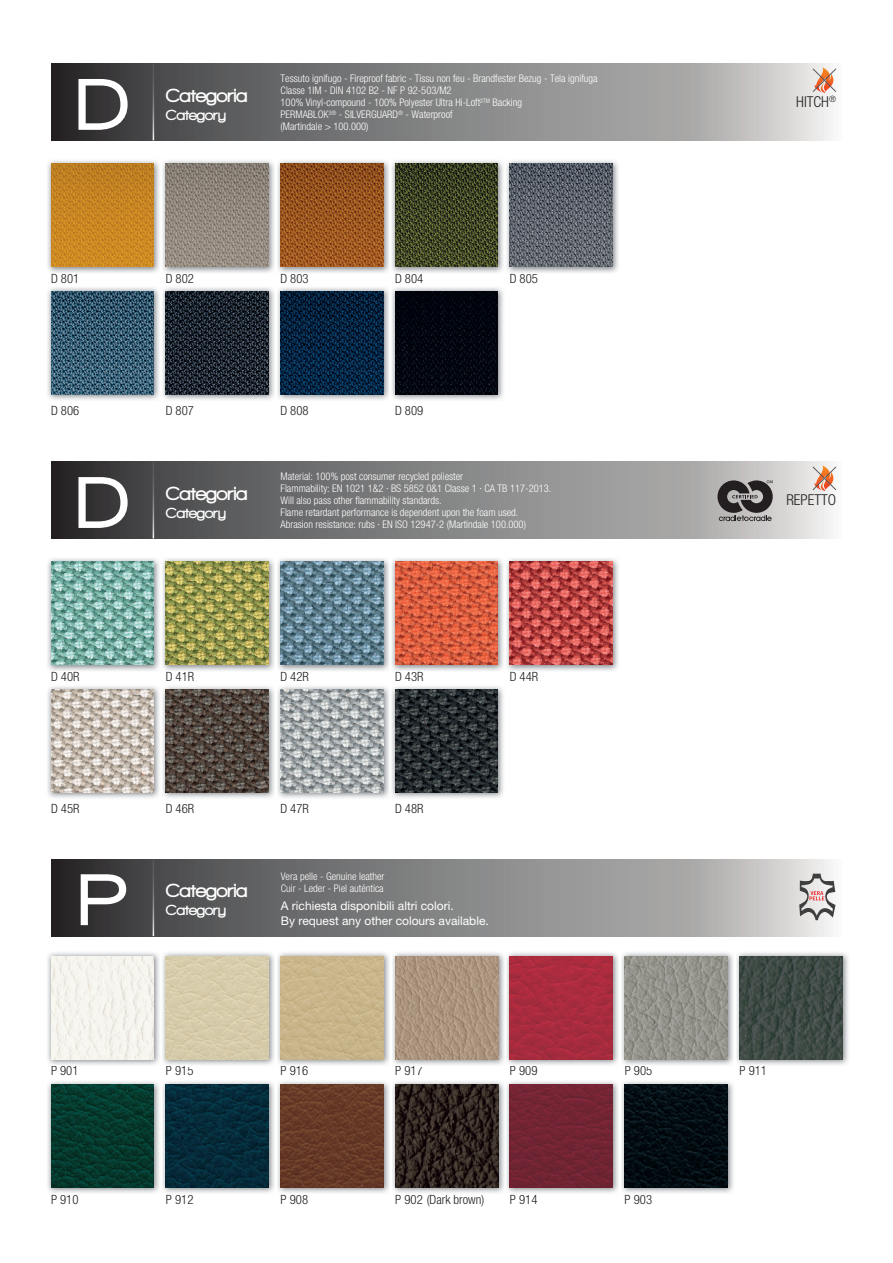
<style>
.page{position:relative;width:893px;height:1263px;background:#fff}
.page>*{position:absolute;margin:0;border:0;box-sizing:border-box;transform-origin:0 0}
.t1{font:900 75px "Walkway";color:#fff}
.t2{font:900 19.5px "Walkway";color:#fff}
.t3{font:900 15px "Walkway";color:#fff}
.t4{font:300 condensed 15px "Helvetica Neue";color:#231f20}
.t5{font:300 condensed 12.75px "Helvetica Neue";color:#231f20}
.t6{font:12px/14.4px "Helvetica Neue";color:#fff}
.t7{font:300 condensed 10.5px/12px "Helvetica Neue";color:#fff}
</style>
<div class="page">
<svg style="left:51px;top:462px;width:782px;height:76px;background:#7f7f7f"></svg>
<hr style="left:153px;top:462px;width:1px;height:76px;background:#fff">
<svg style="left:51px;top:64px;width:782px;height:76px;background:#828182"></svg>
<hr style="left:153px;top:64px;width:1px;height:76px;background:#fff">
<svg style="left:811px;top:465px;width:26px;height:26px"></svg>
<svg style="left:811px;top:67px;width:26px;height:26px"></svg>
<svg style="left:51px;top:859px;width:785px;height:77px;background:#807f80"></svg>
<hr style="left:153px;top:859px;width:1px;height:77px;background:#fff">
<img style="left:47px;top:1081px;width:687px;height:112px">
<img style="left:166px;top:1084px;width:103px;height:103px">
<img style="left:47px;top:952px;width:802px;height:113px">
<img style="left:281px;top:956px;width:102px;height:103px">
<img style="left:276px;top:952px;width:1px;height:113px">
<img style="left:166px;top:956px;width:103px;height:103px">
<img style="left:276px;top:1081px;width:1px;height:112px">
<img style="left:281px;top:1084px;width:102px;height:103px">
<img style="left:391px;top:952px;width:1px;height:113px">
<img style="left:395px;top:956px;width:103px;height:103px">
<img style="left:510px;top:1084px;width:103px;height:103px">
<img style="left:505px;top:952px;width:1px;height:113px">
<img style="left:510px;top:956px;width:103px;height:103px">
<img style="left:161px;top:1081px;width:1px;height:112px">
<img style="left:51px;top:1084px;width:103px;height:103px">
<img style="left:620px;top:1081px;width:1px;height:112px">
<img style="left:625px;top:1084px;width:102px;height:103px">
<svg style="left:799px;top:874px;width:36px;height:46px"></svg>
<img style="left:161px;top:952px;width:1px;height:113px">
<img style="left:51px;top:956px;width:103px;height:103px">
<img style="left:620px;top:952px;width:1px;height:113px">
<img style="left:625px;top:956px;width:102px;height:103px">
<img style="left:735px;top:952px;width:1px;height:113px">
<img style="left:739px;top:956px;width:103px;height:103px">
<img style="left:505px;top:1081px;width:1px;height:112px">
<img style="left:395px;top:1084px;width:103px;height:103px">
<img style="left:47px;top:558px;width:343px;height:113px">
<img style="left:51px;top:562px;width:103px;height:103px">
<img style="left:47px;top:160px;width:343px;height:113px">
<img style="left:51px;top:164px;width:103px;height:103px">
<img style="left:47px;top:686px;width:343px;height:112px">
<img style="left:51px;top:689px;width:103px;height:103px">
<img style="left:47px;top:287px;width:343px;height:113px">
<img style="left:51px;top:291px;width:103px;height:103px">
<img style="left:161px;top:558px;width:1px;height:113px">
<img style="left:166px;top:562px;width:103px;height:103px">
<img style="left:161px;top:160px;width:1px;height:113px">
<img style="left:166px;top:164px;width:103px;height:103px">
<img style="left:161px;top:686px;width:1px;height:112px">
<img style="left:166px;top:689px;width:103px;height:103px">
<img style="left:161px;top:287px;width:1px;height:113px">
<img style="left:166px;top:291px;width:103px;height:103px">
<img style="left:276px;top:558px;width:1px;height:113px">
<img style="left:280px;top:562px;width:103px;height:103px">
<img style="left:276px;top:160px;width:1px;height:113px">
<img style="left:280px;top:164px;width:103px;height:103px">
<img style="left:276px;top:686px;width:1px;height:112px">
<img style="left:280px;top:689px;width:103px;height:103px">
<img style="left:276px;top:287px;width:1px;height:113px">
<img style="left:280px;top:291px;width:103px;height:103px">
<img style="left:391px;top:558px;width:228px;height:113px">
<img style="left:395px;top:562px;width:103px;height:103px">
<img style="left:391px;top:160px;width:228px;height:113px">
<img style="left:395px;top:164px;width:103px;height:103px">
<img style="left:505px;top:558px;width:1px;height:113px">
<img style="left:510px;top:562px;width:103px;height:103px">
<img style="left:505px;top:160px;width:1px;height:113px">
<img style="left:510px;top:164px;width:103px;height:103px">
<img style="left:391px;top:686px;width:113px;height:112px">
<img style="left:395px;top:689px;width:103px;height:103px">
<img style="left:391px;top:287px;width:113px;height:113px">
<img style="left:395px;top:291px;width:103px;height:103px">
<svg style="left:717px;top:480px;width:56px;height:41px;background:#6a6767"></svg>
<h1 class="t1" style="left:77px;top:64px;width:52px">D</h1>
<h2 class="t2" style="left:166px;top:85px;width:83px">Categoria</h2>
<h3 class="t3" style="left:166px;top:106px;width:62px">Category</h3>
<p class="t7" style="left:281px;top:73px;width:319px">Tessuto ignifugo - Fireproof fabric - Tissu non feu - Brandfester Bezug - Tela ignifuga Classe 1IM - DIN 4102 B2 - NF P 92-503/M2<br>100% Vinyl-compound - 100% Polyester Ultra Hi-Loft<sup>2TM</sup> Backing<br>PERMABLOK<sup>3®</sup> - SILVERGUARD<sup>®</sup> - Waterproof<br>(Martindale &gt; 100.000)</p>
<p class="t5" style="left:51px;top:273px;width:30px">D 801</p>
<p class="t5" style="left:166px;top:273px;width:30px">D 802</p>
<p class="t5" style="left:280px;top:273px;width:30px">D 803</p>
<p class="t5" style="left:395px;top:273px;width:30px">D 804</p>
<p class="t5" style="left:510px;top:273px;width:30px">D 805</p>
<p class="t5" style="left:51px;top:405px;width:30px">D 806</p>
<h1 class="t1" style="left:77px;top:462px;width:52px">D</h1>
<p class="t5" style="left:166px;top:405px;width:30px">D 807</p>
<h2 class="t2" style="left:166px;top:483px;width:83px">Categoria</h2>
<h3 class="t3" style="left:166px;top:505px;width:62px">Category</h3>
<p class="t5" style="left:280px;top:405px;width:30px">D 808</p>
<p class="t5" style="left:395px;top:405px;width:30px">D 809</p>
<p class="t7" style="left:281px;top:471px;width:272px">Material: 100% post consumer recycled poliester<br>Flammability: EN 1021 1&amp;2 · BS 5852 0&amp;1 Classe 1 · CA TB 117-2013.<br>Will also pass other flammability standards.<br>Flame retardant performance is dependent upon the foam used.<br>Abrasion resistance: rubs · EN ISO 12947-2 (Martindale 100.000)</p>
<p class="t5" style="left:51px;top:672px;width:30px">D 40R</p>
<p class="t5" style="left:166px;top:672px;width:30px">D 41R</p>
<p class="t5" style="left:280px;top:672px;width:30px">D 42R</p>
<p class="t5" style="left:395px;top:672px;width:30px">D 43R</p>
<p class="t5" style="left:510px;top:672px;width:30px">D 44R</p>
<p class="t5" style="left:51px;top:804px;width:30px">D 45R</p>
<h1 class="t1" style="left:79px;top:859px;width:48px">P</h1>
<p class="t5" style="left:166px;top:804px;width:30px">D 46R</p>
<h2 class="t2" style="left:166px;top:880px;width:83px">Categoria</h2>
<h3 class="t3" style="left:166px;top:902px;width:62px">Category</h3>
<p class="t5" style="left:280px;top:804px;width:30px">D 47R</p>
<p class="t5" style="left:395px;top:804px;width:30px">D 48R</p>
<p class="t7" style="left:281px;top:871px;width:105px">Vera pelle - Genuine leather<br>Cuir - Leder - Piel auténtica</p>
<p class="t6" style="left:281px;top:900px;width:210px">A richiesta disponibili altri colori.<br>By request any other colours available.</p>
<p class="t5" style="left:51px;top:1066px;width:29px">P 901</p>
<p class="t5" style="left:166px;top:1066px;width:29px">P 915</p>
<p class="t5" style="left:395px;top:1066px;width:29px">P 917</p>
<p class="t5" style="left:625px;top:1066px;width:29px">P 905</p>
<p class="t5" style="left:281px;top:1066px;width:29px">P 916</p>
<p class="t5" style="left:510px;top:1066px;width:29px">P 909</p>
<p class="t5" style="left:51px;top:1194px;width:29px">P 910</p>
<p class="t5" style="left:625px;top:1194px;width:29px">P 903</p>
<p class="t5" style="left:166px;top:1194px;width:29px">P 912</p>
<p class="t5" style="left:281px;top:1194px;width:29px">P 908</p>
<p class="t5" style="left:510px;top:1194px;width:29px">P 914</p>
<p class="t5" style="left:395px;top:1194px;width:66px">P902(D kb</p>
<p class="t5" style="left:436px;top:1194px;width:49px">ar rown)</p>
<h3 class="t4" style="left:796px;top:96px;width:41px">HITCH<sup>®</sup></h3>
<h3 class="t4" style="left:786px;top:494px;width:51px">REPETTO</h3>
<p class="t5" style="left:739px;top:1066px;width:29px">P 911</p>
</div>
